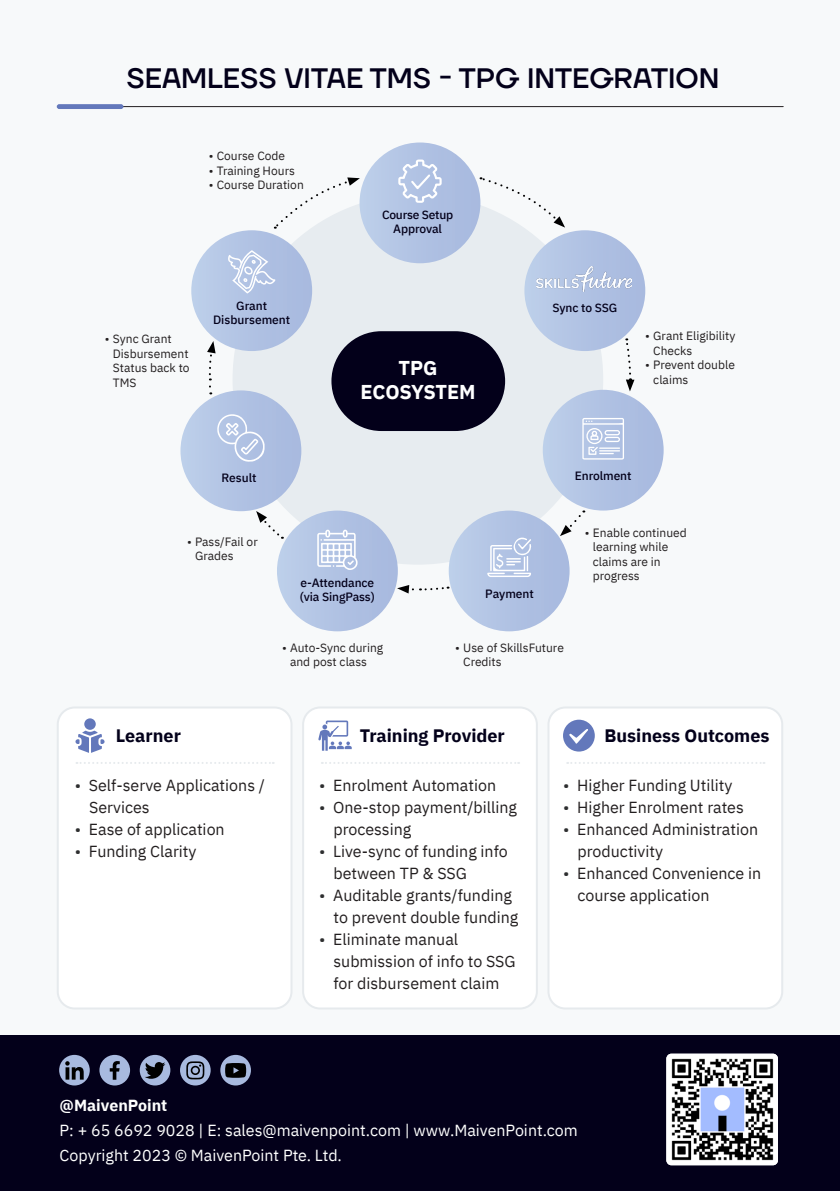
<style>
.page{position:relative;width:840px;height:1191px;background:#fff}
.page>*{position:absolute;margin:0;border:0;box-sizing:border-box;transform-origin:0 0}
.t1{font:28px "TT Firs Neue Trial Var Roman";color:#03001a}
.t2{font:700 20px/24px "IBM Plex Sans";color:#fff;text-align:center}
.t3{font:700 18px "IBM Plex Sans";color:#03001a}
.t4{font:16px/22px "IBM Plex Sans";color:#231f20}
.body{font:16px "IBM Plex Sans";color:#fff}
.body-2{font:700 16px "IBM Plex Sans";color:#fff}
.t5{font:12px/14.4px "IBM Plex Sans";color:#231f20}
.t6{font:500 12px/14.4px "IBM Plex Sans";letter-spacing:-.01em;color:#03001a;text-align:center}
.s1{color:#2d2e2f}
</style>
<div class="page">
<div style="left:0;top:0;width:839px;height:1191px;background:#f7f9fa"></div>
<div style="left:58px;top:707px;width:233px;height:301px;background:#fff;border-radius:17px"></div>
<div style="left:57px;top:706px;width:235px;height:303px;border:2px solid #e6eaed;border-radius:17px"></div>
<div style="left:303px;top:707px;width:233px;height:301px;background:#fff;border-radius:17px"></div>
<div style="left:302px;top:706px;width:235px;height:303px;border:2px solid #e6eaed;border-radius:17px"></div>
<div style="left:548px;top:707px;width:233px;height:301px;background:#fff;border-radius:17px"></div>
<div style="left:547px;top:706px;width:235px;height:303px;border:2px solid #e6eaed;border-radius:17px"></div>
<div style="left:0;top:1035px;width:839px;height:156px;background:#03001a"></div>
<img style="left:666px;top:1053px;width:111px;height:112px">
<div style="left:59px;top:1054px;width:31px;height:31px;background:#a8badf;border-radius:50%"></div>
<svg style="left:65px;top:1061px;width:19px;height:18px"></svg>
<div style="left:99px;top:1054px;width:31px;height:31px;background:#a8badf;border-radius:50%"></div>
<svg style="left:110px;top:1061px;width:10px;height:18px"></svg>
<div style="left:140px;top:1054px;width:30px;height:31px;background:#a8badf;border-radius:50%"></div>
<svg style="left:145px;top:1062px;width:20px;height:16px"></svg>
<div style="left:180px;top:1054px;width:30px;height:31px;background:#a8badf;border-radius:50%"></div>
<svg style="left:186px;top:1061px;width:18px;height:18px"></svg>
<div style="left:220px;top:1054px;width:31px;height:31px;background:#a8badf;border-radius:50%"></div>
<svg style="left:225px;top:1063px;width:21px;height:14px"></svg>
<div style="left:84px;top:718px;width:12px;height:12px;background:#6378bb;border-radius:50%"></div>
<svg style="left:75px;top:730px;width:30px;height:23px"></svg>
<svg style="left:318px;top:720px;width:33px;height:30px"></svg>
<svg style="left:563px;top:719px;width:31px;height:32px"></svg>
<svg style="left:76px;top:762px;width:197px;height:2px"></svg>
<svg style="left:321px;top:762px;width:198px;height:2px"></svg>
<svg style="left:567px;top:762px;width:197px;height:2px"></svg>
<hr style="left:63px;top:106px;width:719px;height:1px;background:#231f20">
<div style="left:57px;top:104px;width:66px;height:5px;background:#6378bb;border-radius:2px"></div>
<div style="left:232px;top:194px;width:371px;height:370px;background:#e7ecf0;border-radius:50%"></div>
<div style="left:359px;top:142px;width:121px;height:121px;background:#b0c2e3;border-radius:60px"></div>
<svg style="left:398px;top:159px;width:43px;height:44px"></svg>
<div style="left:524px;top:230px;width:121px;height:121px;background:#b0c2e3;border-radius:60px"></div>
<img style="left:535px;top:266px;width:95px;height:26px">
<div style="left:542px;top:390px;width:121px;height:120px;background:#b0c2e3;border-radius:60px"></div>
<svg style="left:582px;top:418px;width:42px;height:41px"></svg>
<div style="left:180px;top:390px;width:121px;height:121px;background:#b0c2e3;border-radius:60px"></div>
<svg style="left:217px;top:414px;width:47px;height:48px"></svg>
<div style="left:277px;top:510px;width:120px;height:121px;background:#b0c2e3;border-radius:60px"></div>
<svg style="left:317px;top:529px;width:40px;height:41px"></svg>
<div style="left:331px;top:331px;width:174px;height:100px;background:#03001a;border-radius:50px"></div>
<div style="left:448px;top:510px;width:121px;height:121px;background:#b0c2e3;border-radius:60px"></div>
<svg style="left:487px;top:537px;width:44px;height:40px"></svg>
<div style="left:191px;top:230px;width:121px;height:121px;background:#b0c2e3;border-radius:60px"></div>
<svg style="left:228px;top:250px;width:47px;height:43px"></svg>
<svg style="left:480px;top:177px;width:84px;height:50px"></svg>
<svg style="left:625px;top:338px;width:9px;height:53px"></svg>
<svg style="left:560px;top:510px;width:24px;height:26px"></svg>
<svg style="left:397px;top:585px;width:51px;height:8px"></svg>
<svg style="left:256px;top:511px;width:27px;height:28px"></svg>
<svg style="left:207px;top:341px;width:8px;height:53px"></svg>
<svg style="left:274px;top:177px;width:85px;height:52px"></svg>
<p class="t1" style="left:126px;top:59px;width:594px">SEAMLESS VITAE TMS - TPG INTEGRATION</p>
<p class="t5" style="left:208px;top:148px;width:78px">• Course Code</p>
<p class="t5" style="left:208px;top:162px;width:88px">• Training Hours</p>
<p class="t5" style="left:208px;top:177px;width:97px">• Course Duration</p>
<p class="t5" style="left:113px;top:331px;width:78px;text-indent:-8px">• Sync Grant<br>Disbursement<br>Status back to<br>TMS</p>
<p class="t6" style="left:236px;top:297px;width:32px">Grant</p>
<p class="t6" style="left:213px;top:311px;width:79px">Disbursement</p>
<p class="t6" style="left:382px;top:207px;width:73px">Course Setup<br>Approval</p>
<p class="t2" style="left:360px;top:355px;width:117px">TPG<br>ECOSYSTEM</p>
<p class="t6" style="left:552px;top:299px;width:66px">Sync to SSG</p>
<p class="t5" style="left:653px;top:328px;width:83px;text-indent:-8px">• Grant Eligibility<br>Checks</p>
<p class="t5" style="left:653px;top:357px;width:83px;text-indent:-8px">• Prevent double claims</p>
<p class="t6" style="left:221px;top:469px;width:36px">Result</p>
<p class="t6" style="left:574px;top:467px;width:58px">Enrolment</p>
<p class="t5" style="left:195px;top:533px;width:64px;text-indent:-8px">• Pass/Fail or<br>Grades</p>
<p class="t6" style="left:300px;top:574px;width:76px;text-align:left">e-Attendance (via SingPass)</p>
<p class="t6" style="left:485px;top:586px;width:50px">Payment</p>
<p class="t5" style="left:290px;top:639px;width:95px;text-indent:-8px">• Auto-Sync during and post class</p>
<p class="t5" style="left:463px;top:639px;width:102px;text-indent:-8px">• Use of SkillsFuture<br>Credits</p>
<p class="t5" style="left:592px;top:524px;width:95px;text-indent:-8px">• Enable continued learning while claims are in progress</p>
<p class="t3" style="left:116px;top:721px;width:67px">Learner</p>
<p class="t3" style="left:359px;top:721px;width:146px">Training Provider</p>
<p class="t3" style="left:604px;top:721px;width:166px">Business Outcomes</p>
<p class="t4" style="left:89px;top:772px;width:177px;text-indent:-14px"><span class="s1">•</span> Self-serve Applications /<br>Services</p>
<p class="t4" style="left:75px;top:816px;width:151px"><span class="s1">•</span> Ease of application</p>
<p class="t4" style="left:75px;top:838px;width:123px"><span class="s1">•</span> Funding Clarity</p>
<p class="body-2" style="left:60px;top:1093px;width:109px">@MaivenPoint</p>
<p class="t4" style="left:319px;top:773px;width:178px"><span class="s1">•</span> Enrolment Automation</p>
<p class="t4" style="left:333px;top:795px;width:185px;text-indent:-14px"><span class="s1">•</span> One-stop payment/billing processing</p>
<p class="t4" style="left:333px;top:839px;width:176px;text-indent:-14px"><span class="s1">•</span> Live-sync of funding info between TP &amp; SSG</p>
<p class="t4" style="left:333px;top:883px;width:186px;text-indent:-14px"><span class="s1">•</span> Auditable grants/funding to prevent double funding</p>
<p class="t4" style="left:333px;top:927px;width:184px;text-indent:-14px"><span class="s1">•</span> Eliminate manual submission of info to SSG for disbursement claim</p>
<p class="t4" style="left:563px;top:773px;width:170px"><span class="s1">•</span> Higher Funding Utility</p>
<p class="t4" style="left:563px;top:795px;width:182px"><span class="s1">•</span> Higher Enrolment rates</p>
<p class="t4" style="left:577px;top:817px;width:182px;text-indent:-14px"><span class="s1">•</span> Enhanced Administration productivity</p>
<p class="t4" style="left:577px;top:861px;width:185px;text-indent:-14px"><span class="s1">•</span> Enhanced Convenience in course application</p>
<p class="body" style="left:60px;top:1118px;width:519px">P: + 65 6692 9028 | E: sales@maivenpoint.com | www.MaivenPoint.com</p>
<p class="body" style="left:60px;top:1142px;width:284px">Copyright 2023 © MaivenPoint Pte. Ltd.</p>
</div>
